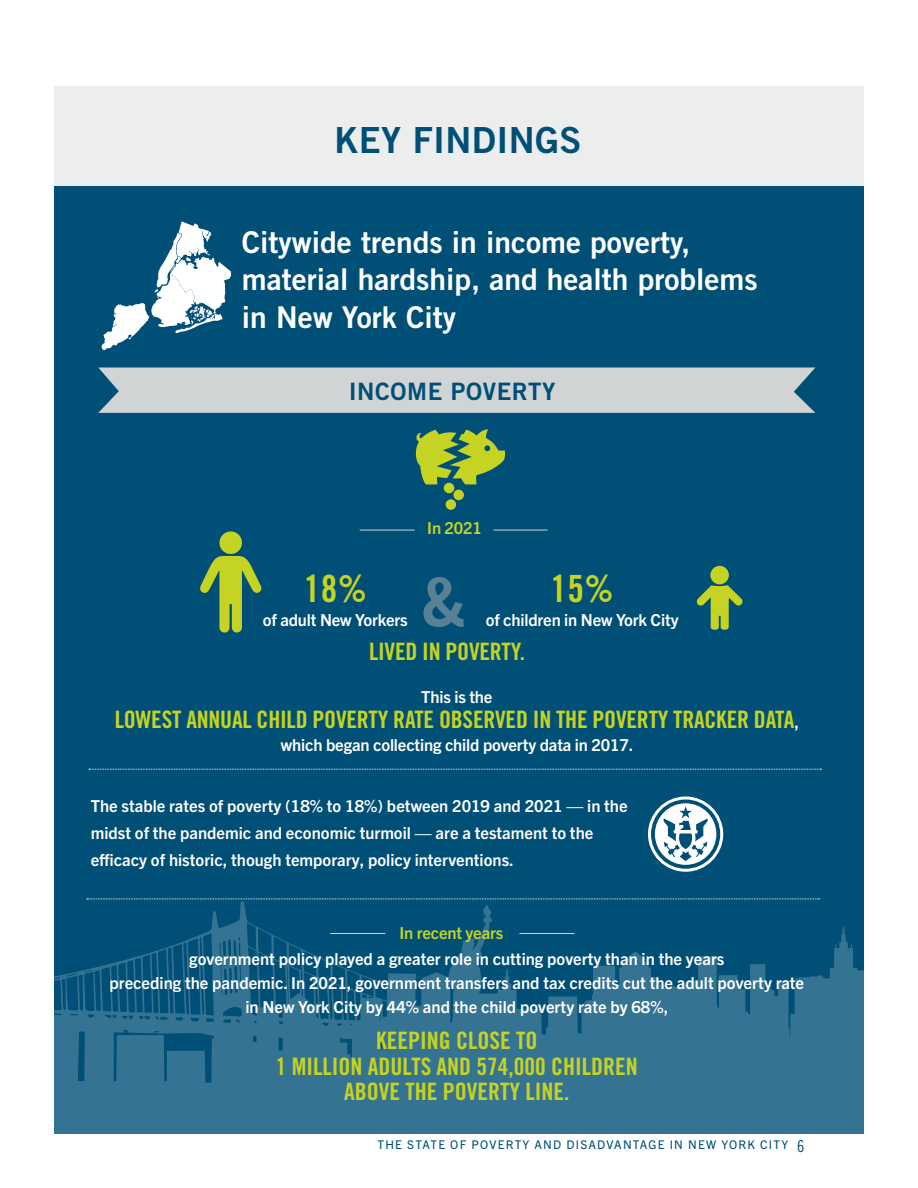
<style>
.page{position:relative;width:918px;height:1188px;background:#fff}
.page>*{position:absolute;margin:0;border:0;box-sizing:border-box;transform-origin:0 0}
.t1{font:67.5px "Trade Gothic LT Std Bd 2";color:#a8aeb0}
.t2{font:37.5px "Trade Gothic LT Std Bd Cn 20";color:#c5d322}
.t3{font:36px "Trade Gothic LT Std Bd 2";letter-spacing:.01em;color:#004f77}
.t4{font:30px/37.5px "Trade Gothic LT Std Bd 2";color:#fff}
.t5{font:24px/25.5px "Trade Gothic LT Std Bd Cn 20";letter-spacing:-.01em;color:#c5d322;text-align:center}
.t6{font:24px "Trade Gothic LT Std Bd 2";letter-spacing:.025em;color:#004f77}
.t7{font:700 16.5px/27px "Trade Gothic Next LT Pro";color:#fff}
.t8{font:700 16.5px "Trade Gothic Next LT Pro";letter-spacing:-.01em;color:#c5d322}
.t9{font:12px "Trade Gothic Next LT Pro";letter-spacing:.1em;color:#004f77}
.s1{font-family:"Trade Gothic Next LT Pro";font-weight:700;font-size:16.5px;color:#fff}
.s2{font-family:"Trade Gothic LT Std Cn 18";font-size:16.5px}
</style>
<div class="page">
<div style="left:54px;top:186px;width:810px;height:948px;background:#004f77"></div>
<svg style="left:834px;top:926px;width:30px;height:201px"></svg>
<div style="left:54px;top:968px;width:808px;height:166px;background:#357393"></div>
<svg style="left:54px;top:968px;width:336px;height:140px;background:#2f6f90"></svg>
<div style="left:703px;top:1094px;width:143px;height:33px;background:#357393"></div>
<div style="left:592px;top:995px;width:23px;height:91px;background:#357393"></div>
<div style="left:553px;top:1127px;width:311px;height:7px;background:#357393"></div>
<div style="left:54px;top:86px;width:810px;height:100px;background:#eceeee"></div>
<svg style="left:89px;top:769px;width:732px;height:1px"></svg>
<svg style="left:87px;top:899px;width:732px;height:178px"></svg>
<div style="left:710px;top:566px;width:19px;height:18px;background:#c5d322;border-radius:50%"></div>
<svg style="left:696px;top:585px;width:47px;height:45px"></svg>
<div style="left:453px;top:490px;width:11px;height:10px;background:#c5d322;border-radius:50%"></div>
<div style="left:444px;top:483px;width:10px;height:10px;background:#c5d322;border-radius:50%"></div>
<div style="left:446px;top:499px;width:10px;height:11px;background:#c5d322;border-radius:50%"></div>
<svg style="left:415px;top:429px;width:90px;height:55px"></svg>
<hr style="left:494px;top:530px;width:54px;height:1px;background:#d1d4d5">
<hr style="left:519px;top:933px;width:56px;height:1px;background:#d1d4d5">
<hr style="left:330px;top:933px;width:55px;height:1px;background:#d1d4d5">
<hr style="left:360px;top:530px;width:55px;height:1px;background:#d1d4d5">
<svg style="left:200px;top:556px;width:62px;height:77px"></svg>
<div style="left:219px;top:531px;width:23px;height:23px;background:#c5d322;border-radius:50%"></div>
<div style="left:98px;top:368px;width:717px;height:45px;background:#d1d4d5"></div>
<svg style="left:101px;top:221px;width:130px;height:129px"></svg>
<svg style="left:648px;top:796px;width:75px;height:76px"></svg>
<h3 class="t3" style="left:334px;top:118px;width:248px">KEY FINDINGS</h3>
<h3 class="t4" style="left:242px;top:223px;width:517px">Citywide trends in income poverty, material hardship, and health problems in New York City</h3>
<h3 class="t6" style="left:349px;top:376px;width:208px">INCOME POVERTY</h3>
<h2 class="t2" style="left:304px;top:565px;width:65px">18%</h2>
<p class="t7" style="left:263px;top:605px;width:146px">of adult New Yorkers</p>
<p class="t8" style="left:427px;top:516px;width:56px">In 2021</p>
<h1 class="t1" style="left:421px;top:560px;width:47px">&amp;</h1>
<h2 class="t2" style="left:551px;top:565px;width:65px">15%</h2>
<p class="t7" style="left:486px;top:605px;width:194px">of children in New York City</p>
<h3 class="t5" style="left:369px;top:638px;width:158px">LIVED IN POVERTY.</h3>
<p class="t7" style="left:421px;top:682px;width:73px">This is the</p>
<h3 class="t5" style="left:115px;top:707px;width:686px">LOWEST ANNUAL CHILD POVERTY RATE OBSERVED IN THE POVERTY TRACKER DATA<span class="s1">,</span></h3>
<p class="t7" style="left:281px;top:730px;width:354px">which began collecting child poverty data in 2017.</p>
<p class="t7" style="left:91px;top:791px;width:538px">The stable rates of poverty (18% to 18%) between 2019 and 2021 — in the midst of the pandemic and economic turmoil — are a testament to the efficacy of historic, though temporary, policy interventions.</p>
<p class="t8" style="left:399px;top:921px;width:106px">In recent years</p>
<p class="t7" style="left:109px;top:946px;width:696px;line-height:24px;text-align:center">government policy played a greater role in cutting poverty than in the years<br>preceding the pandemic. In 2021, government transfers and tax credits cut the adult poverty rate in New York City by 44% and the child poverty rate by 68%,</p>
<h3 class="t5" style="left:276px;top:1028px;width:364px">KEEPING CLOSE TO<br>1 MILLION ADULTS AND 574,000 CHILDREN<br>ABOVE THE POVERTY LINE.</h3>
<p class="t9" style="left:378px;top:1137px;width:429px">THE STATE OF POVERTY AND DISADVANTAGE IN NEW YORK CITY <span class="s2">6</span></p>
</div>
